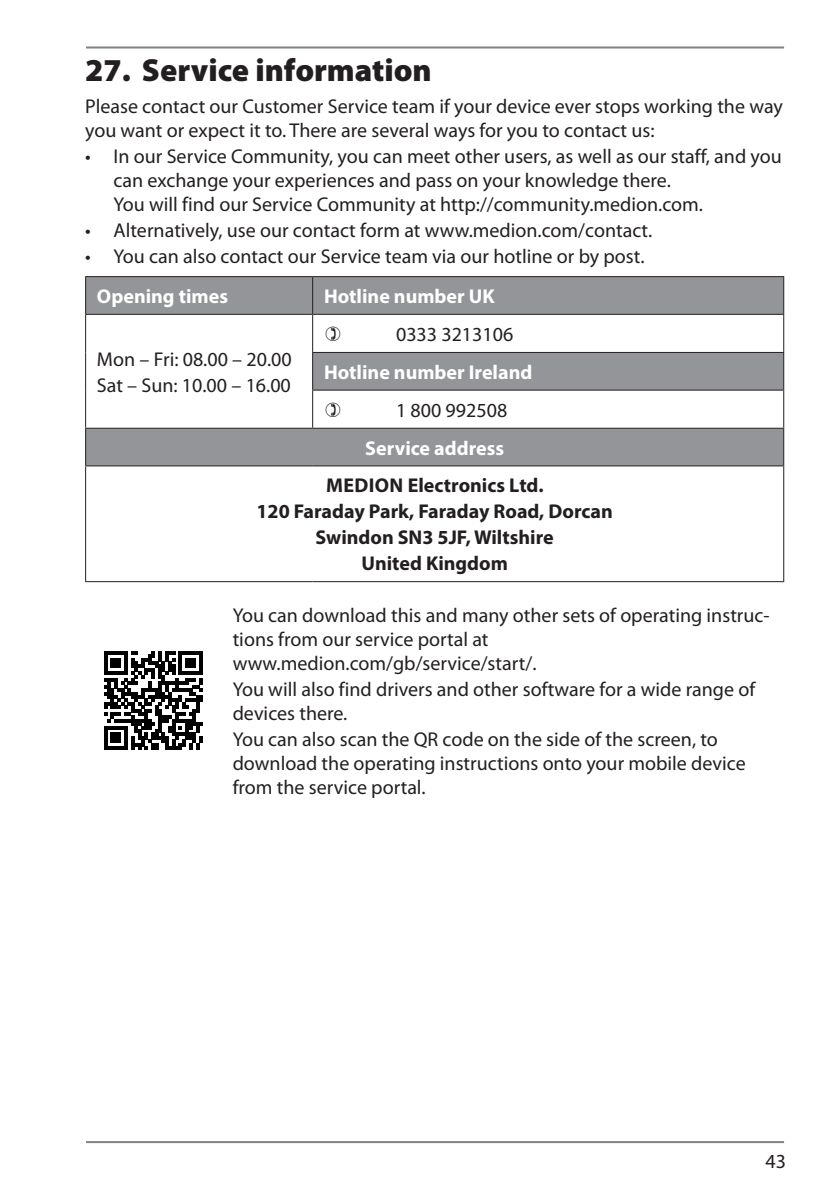
<style>
.page{position:relative;width:840px;height:1191px;background:#fff}
.page>*{position:absolute;margin:0;border:0;box-sizing:border-box;transform-origin:0 0}
.t1{font:900 32px "Myriad Pro";color:#231f20}
.Fließtext{font:20px/24px "Myriad Pro";color:#231f20}
.Fließtext-2{font:700 20px "Myriad Pro";color:#231f20}
.Tabellenkopf{font:700 20px "Myriad Pro";color:#fff}
</style>
<div class="page">
<hr style="left:86px;top:46px;width:697px;height:2px;background:#808285">
<hr style="left:86px;top:1141px;width:697px;height:2px;background:#808285">
<svg style="left:86px;top:277px;width:696px;height:188px;fill:#939598"></svg>
<hr style="left:85px;top:315px;width:1px;height:37px;background:#231f20">
<hr style="left:312px;top:315px;width:1px;height:37px;background:#231f20">
<hr style="left:782px;top:315px;width:1px;height:37px;background:#231f20">
<hr style="left:85px;top:352px;width:1px;height:38px;background:#231f20">
<hr style="left:85px;top:390px;width:1px;height:38px;background:#231f20">
<hr style="left:312px;top:390px;width:1px;height:38px;background:#231f20">
<hr style="left:782px;top:390px;width:1px;height:38px;background:#231f20">
<hr style="left:85px;top:466px;width:1px;height:115px;background:#231f20">
<hr style="left:782px;top:466px;width:1px;height:115px;background:#231f20">
<hr style="left:85px;top:581px;width:227px;height:1px;background:#231f20">
<hr style="left:312px;top:581px;width:471px;height:1px;background:#231f20">
<hr style="left:85px;top:276px;width:227px;height:1px;background:#231f20">
<hr style="left:85px;top:277px;width:1px;height:37px;background:#231f20">
<hr style="left:312px;top:276px;width:471px;height:1px;background:#231f20">
<hr style="left:782px;top:277px;width:1px;height:37px;background:#231f20">
<hr style="left:85px;top:314px;width:227px;height:1px;background:#231f20">
<hr style="left:312px;top:314px;width:471px;height:1px;background:#231f20">
<hr style="left:782px;top:429px;width:1px;height:36px;background:#231f20">
<hr style="left:312px;top:277px;width:1px;height:37px;background:#231f20">
<hr style="left:312px;top:352px;width:471px;height:1px;background:#231f20">
<hr style="left:312px;top:353px;width:1px;height:36px;background:#231f20">
<hr style="left:782px;top:353px;width:1px;height:36px;background:#231f20">
<hr style="left:312px;top:389px;width:471px;height:1px;background:#231f20">
<hr style="left:85px;top:428px;width:227px;height:1px;background:#231f20">
<hr style="left:85px;top:429px;width:1px;height:36px;background:#231f20">
<hr style="left:312px;top:428px;width:471px;height:1px;background:#231f20">
<hr style="left:85px;top:465px;width:227px;height:1px;background:#231f20">
<hr style="left:312px;top:465px;width:471px;height:1px;background:#231f20">
<svg style="left:104px;top:651px;width:98px;height:98px"></svg>
<svg style="left:325px;top:326px;width:15px;height:15px"></svg>
<svg style="left:325px;top:402px;width:15px;height:15px"></svg>
<p class="t1" style="left:85px;top:52px;width:348px">27. Service information</p>
<p class="Fließtext" style="left:85px;top:94px;width:699px">Please contact our Customer Service team if your device ever stops working the way you want or expect it to. There are several ways for you to contact us:</p>
<p class="Fließtext" style="left:113px;top:144px;width:669px;text-indent:-28px">• In our Service Community, you can meet other users, as well as our staff, and you can exchange your experiences and pass on your knowledge there.<br>You will find our Service Community at http://community.medion.com.</p>
<p class="Fließtext" style="left:85px;top:218px;width:568px">• Alternatively, use our contact form at www.medion.com/contact.</p>
<p class="Fließtext" style="left:85px;top:244px;width:560px">• You can also contact our Service team via our hotline or by post.</p>
<p class="Tabellenkopf" style="left:97px;top:283px;width:132px">Opening times</p>
<p class="Tabellenkopf" style="left:324px;top:283px;width:172px">Hotline number UK</p>
<p class="Fließtext" style="left:396px;top:323px;width:119px">0333 3213106</p>
<p class="Tabellenkopf" style="left:324px;top:359px;width:210px">Hotline number Ireland</p>
<p class="Fließtext" style="left:396px;top:398px;width:113px">1 800 992508</p>
<p class="Tabellenkopf" style="left:365px;top:435px;width:140px">Service address</p>
<p class="Fließtext-2" style="left:326px;top:472px;width:219px">MEDION Electronics Ltd.</p>
<p class="Fließtext-2" style="left:256px;top:498px;width:358px">120 Faraday Park, Faraday Road, Dorcan</p>
<p class="Fließtext-2" style="left:315px;top:524px;width:239px">Swindon SN3 5JF, Wiltshire</p>
<p class="Fließtext-2" style="left:361px;top:550px;width:148px">United Kingdom</p>
<p class="Fließtext" style="left:232px;top:603px;width:538px">You can download this and many other sets of operating instruc&shy;tions from our service portal at www.medion.com/gb/service/start/.</p>
<p class="Fließtext" style="left:232px;top:677px;width:523px">You will also find drivers and other software for a wide range of devices there.</p>
<p class="Fließtext" style="left:232px;top:727px;width:514px">You can also scan the QR code on the side of the screen, to download the operating instructions onto your mobile device from the service portal.</p>
<p class="Fließtext" style="left:97px;top:347px;width:196px">Mon – Fri: 08.00 – 20.00</p>
<p class="Fließtext" style="left:97px;top:373px;width:195px">Sat – Sun: 10.00 – 16.00</p>
<p class="Fließtext" style="left:765px;top:1149px;width:22px">43</p>
</div>
